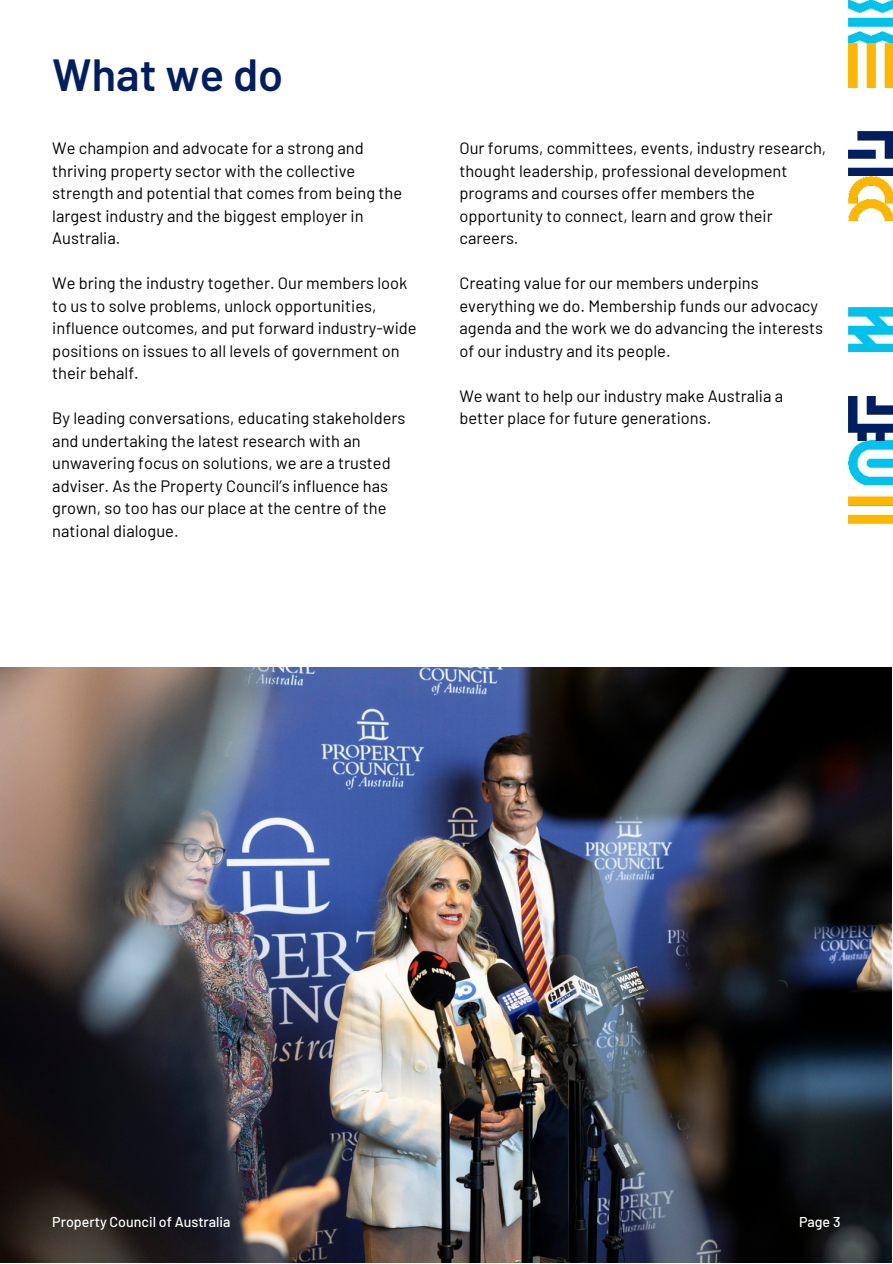
<style>
.page{position:relative;width:893px;height:1264px;background:#fff}
.page>*{position:absolute;margin:0;border:0;box-sizing:border-box;transform-origin:0 0}
.t1{font:600 45px "Barlow";color:#001e60}
.t2{font:16.5px/22.5px "Barlow";color:#000}
.t3{font:500 14.25px "Barlow";color:#fff}
</style>
<div class="page">
<img style="left:848px;top:308px;width:44px;height:44px">
<img style="left:848px;top:132px;width:44px;height:88px">
<img style="left:848px;top:396px;width:44px;height:88px">
<img style="left:848px;top:496px;width:44px;height:28px">
<img style="left:848px;top:0;width:44px;height:88px">
<img style="left:0;top:667px;width:891px;height:595px">
<h1 class="t1" style="left:52px;top:41px;width:232px">What we do</h1>
<p class="t2" style="left:52px;top:136px;width:351px">We champion and advocate for a strong and thriving property sector with the collective strength and potential that comes from being the largest industry and the biggest employer in Australia.</p>
<p class="t2" style="left:52px;top:271px;width:366px">We bring the industry together. Our members look to us to solve problems, unlock opportunities, influence outcomes, and put forward industry-wide positions on issues to all levels of government on their behalf.</p>
<p class="t2" style="left:52px;top:405px;width:354px">By leading conversations, educating stakeholders and undertaking the latest research with an unwavering focus on solutions, we are a trusted adviser. As the Property Council’s influence has grown, so too has our place at the centre of the national dialogue.</p>
<p class="t2" style="left:459px;top:136px;width:368px">Our forums, committees, events, industry research, thought leadership, professional development programs and courses offer members the opportunity to connect, learn and grow their careers.</p>
<p class="t2" style="left:459px;top:271px;width:365px">Creating value for our members underpins everything we do. Membership funds our advocacy agenda and the work we do advancing the interests of our industry and its people.</p>
<p class="t2" style="left:459px;top:383px;width:325px">We want to help our industry make Australia a better place for future generations.</p>
<p class="t3" style="left:52px;top:1211px;width:180px">Property Council of Australia</p>
<p class="t3" style="left:799px;top:1211px;width:43px">Page 3</p>
</div>
